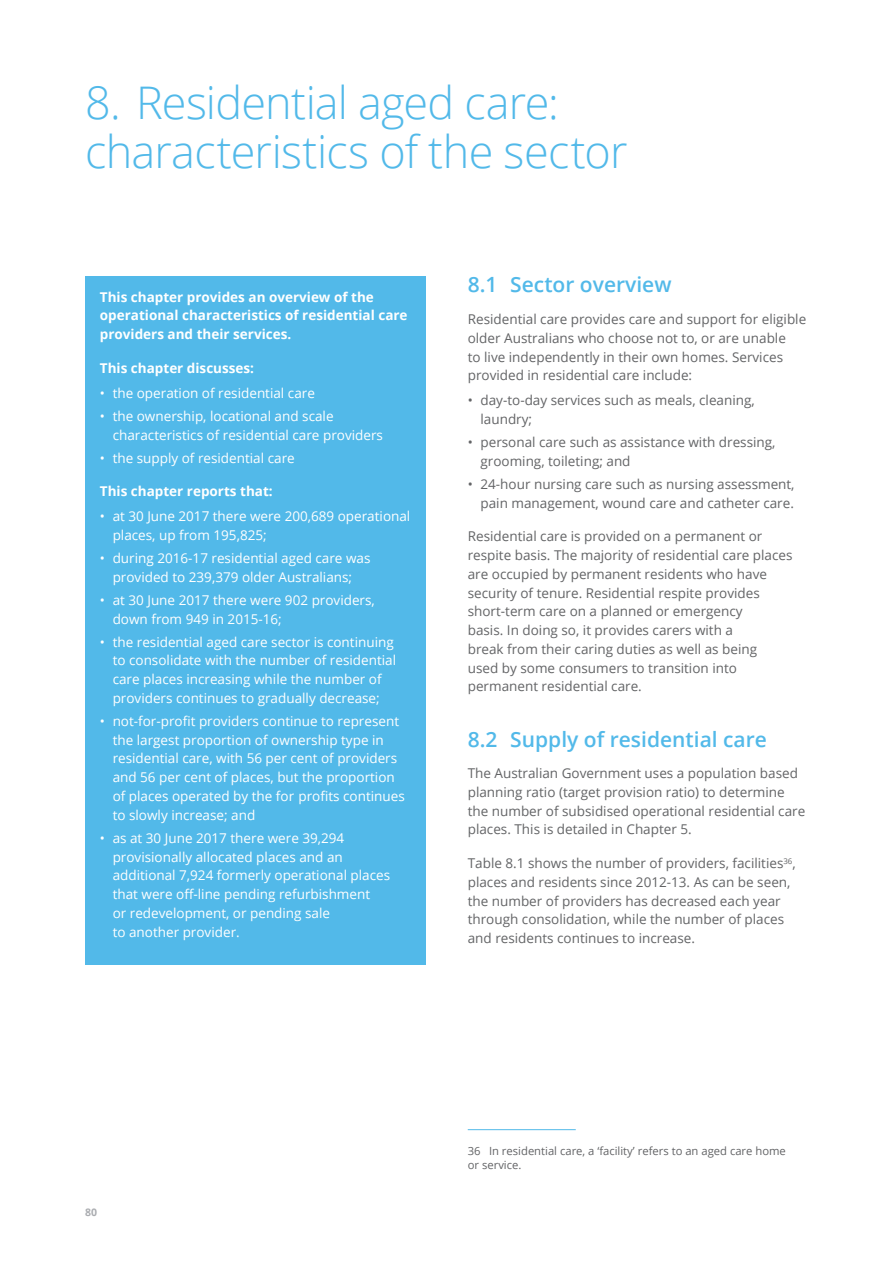
<style>
.page{position:relative;width:893px;height:1263px;background:#fff}
.page>*{position:absolute;margin:0;border:0;box-sizing:border-box;transform-origin:0 0}
.t1{font:300 45px/48px "Open Sans";letter-spacing:-.015em;color:#52b9e9}
.t2{font:600 21px "Open Sans";color:#52b9e9}
.t3{font:13.5px/18.8px "Open Sans";color:#636466}
.t4{font:13.5px/18.8px "Open Sans";color:#fff}
.t5{font:700 13.5px/18.8px "Open Sans";color:#fff}
.t6{font:11.25px/14.2px "Open Sans";color:#636466}
.t7{font:700 10.5px "Open Sans";color:#abadb1}
</style>
<div class="page">
<div style="left:85px;top:276px;width:340px;height:688px;background:#52b9e9"></div>
<hr style="left:468px;top:1129px;width:108px;height:1px;background:#52b9e9">
<h2 class="t1" style="left:85px;top:78px;width:544px">8. Residential aged care: characteristics of the sector</h2>
<p class="t5" style="left:100px;top:287px;width:309px">This chapter provides an overview of the operational characteristics of residential care providers and their services.</p>
<p class="t5" style="left:100px;top:358px;width:156px">This chapter discusses:</p>
<p class="t4" style="left:100px;top:383px;width:216px">• the operation of residential care</p>
<p class="t4" style="left:113px;top:406px;width:272px;text-indent:-13px">• the ownership, locational and scale characteristics of residential care providers</p>
<p class="t4" style="left:100px;top:448px;width:196px">• the supply of residential care</p>
<p class="t5" style="left:100px;top:482px;width:174px">This chapter reports that:</p>
<p class="t4" style="left:113px;top:507px;width:299px;text-indent:-13px">• at 30 June 2017 there were 200,689 operational places, up from 195,825;</p>
<p class="t4" style="left:100px;top:548px;width:272px;text-align:center">• during 2016-17 residential aged care was provided to 239,379 older Australians;</p>
<p class="t4" style="left:113px;top:590px;width:264px;text-indent:-13px">• at 30 June 2017 there were 902 providers, down from 949 in 2015-16;</p>
<p class="t4" style="left:113px;top:632px;width:285px;text-indent:-13px">• the residential aged care sector is continuing to consolidate with the number of residential care places increasing while the number of providers continues to gradually decrease;</p>
<p class="t4" style="left:113px;top:711px;width:294px;text-indent:-13px">• not-for-profit providers continue to represent the largest proportion of ownership type in residential care, with 56 per cent of providers and 56 per cent of places, but the proportion of places operated by the for profits continues to slowly increase; and</p>
<p class="t4" style="left:113px;top:828px;width:279px;text-indent:-13px">• as at 30 June 2017 there were 39,294 provisionally allocated places and an additional 7,924 formerly operational places that were off-line pending refurbishment<br>or redevelopment, or pending sale<br>to another provider.</p>
<h3 class="t2" style="left:468px;top:270px;width:205px">8.1 Sector overview</h3>
<p class="t3" style="left:468px;top:309px;width:340px">Residential care provides care and support for eligible older Australians who choose not to, or are unable<br>to live independently in their own homes. Services provided in residential care include:</p>
<p class="t3" style="left:480px;top:391px;width:276px;text-indent:-13px">• day-to-day services such as meals, cleaning, laundry;</p>
<p class="t3" style="left:480px;top:432px;width:297px;text-indent:-13px">• personal care such as assistance with dressing, grooming, toileting; and</p>
<p class="t3" style="left:468px;top:474px;width:328px;text-align:right">• 24-hour nursing care such as nursing assessment, pain management, wound care and catheter care.</p>
<p class="t3" style="left:468px;top:527px;width:326px">Residential care is provided on a permanent or respite basis. The majority of residential care places are occupied by permanent residents who have security of tenure. Residential respite provides short-term care on a planned or emergency<br>basis. In doing so, it provides carers with a<br>break from their caring duties as well as being<br>used by some consumers to transition into permanent residential care.</p>
<h3 class="t2" style="left:468px;top:725px;width:301px">8.2 Supply of residential care</h3>
<p class="t3" style="left:468px;top:763px;width:339px">The Australian Government uses a population based planning ratio (target provision ratio) to determine the number of subsidised operational residential care places. This is detailed in Chapter 5.</p>
<p class="t3" style="left:468px;top:853px;width:329px">Table 8.1 shows the number of providers, facilities<sup>36</sup>, places and residents since 2012-13. As can be seen, the number of providers has decreased each year through consolidation, while the number of places and residents continues to increase.</p>
<p class="t7" style="left:85px;top:1204px;width:13px">80</p>
<p class="t6" style="left:468px;top:1144px;width:320px">36 In residential care, a ‘facility’ refers to an aged care home or service.</p>
</div>
